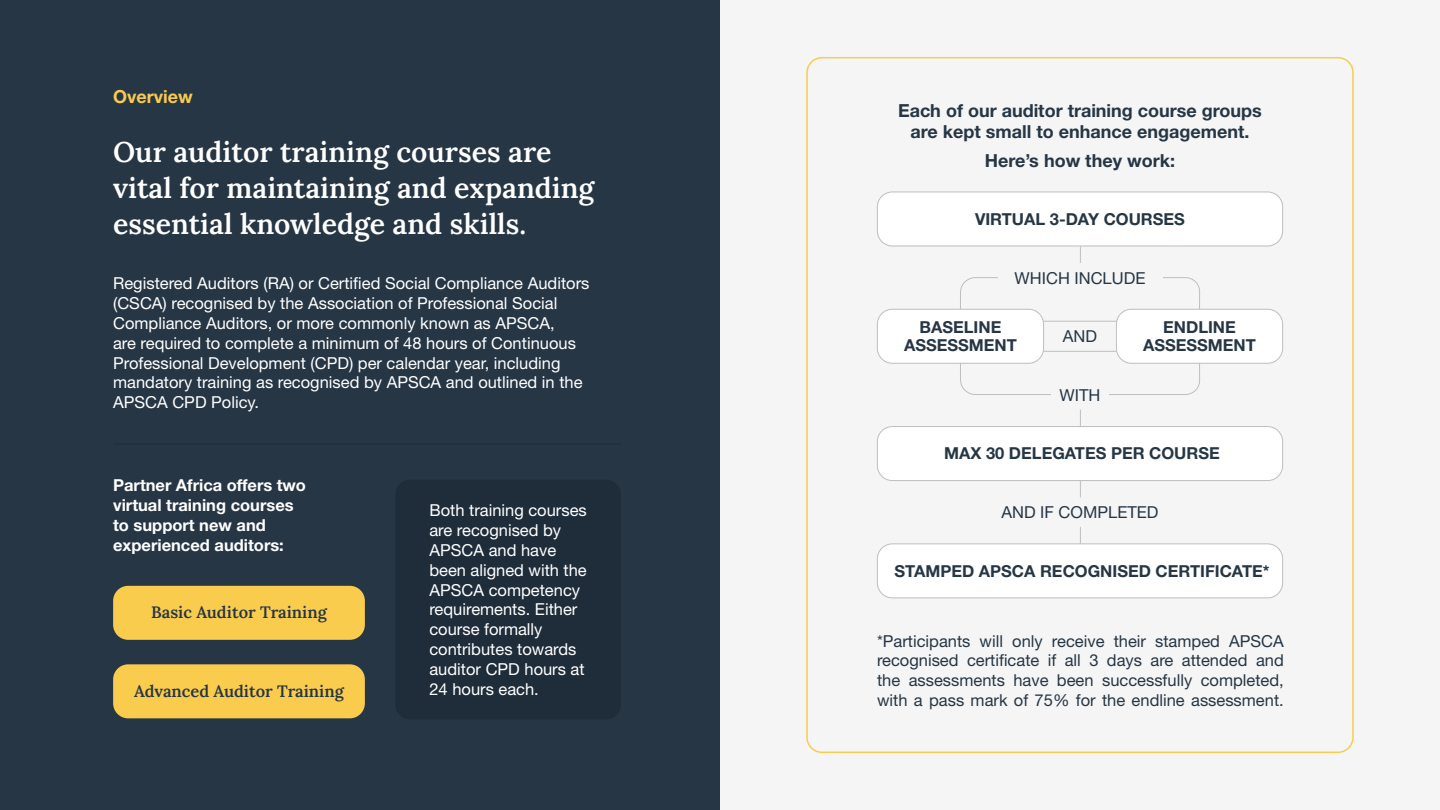
<style>
.page{position:relative;width:1440px;height:810px;background:#fff}
.page>*{position:absolute;margin:0;border:0;box-sizing:border-box;transform-origin:0 0}
.t1{font:600 28.5px/36px "Lora";color:#fff}
.t2{font:700 18px/21.6px "Helvetica Neue LT Std";color:#263645;text-align:center}
.t3{font:700 18px "Helvetica Neue LT Std";color:#facc4d}
.t4{font:16.5px/19.8px "Helvetica Neue LT Std";color:#fff}
.t5{font:16.5px/19.8px "Helvetica Neue LT Std";color:#263645;text-align:justify}
.t6{font:700 16.5px/18.3px "Helvetica Neue LT Std";color:#263645;text-align:center}
.t7{font:700 16.5px/19.8px "Helvetica Neue LT Std";color:#fff}
.t8{font:600 16.5px "Lora";color:#263645}
</style>
<div class="page">
<div style="left:720px;top:0;width:720px;height:810px;background:#f5f5f5"></div>
<div style="left:0;top:0;width:720px;height:810px;background:#263645"></div>
<div style="left:395px;top:480px;width:226px;height:239px;background:#1f2d3b;border-radius:15px"></div>
<div style="left:113px;top:586px;width:252px;height:54px;background:#facc4d;border-radius:15px"></div>
<div style="left:113px;top:664px;width:252px;height:54px;background:#facc4d;border-radius:15px"></div>
<div style="left:877px;top:192px;width:406px;height:54px;background:#fff;border-radius:15px"></div>
<div style="left:877px;top:192px;width:406px;height:54px;border:1px solid #bcbec0;border-radius:15px"></div>
<div style="left:877px;top:427px;width:406px;height:54px;background:#fff;border-radius:15px"></div>
<div style="left:877px;top:426px;width:406px;height:55px;border:1px solid #bcbec0;border-radius:15px"></div>
<div style="left:877px;top:544px;width:406px;height:54px;background:#fff;border-radius:15px"></div>
<div style="left:877px;top:543px;width:406px;height:55px;border:1px solid #bcbec0;border-radius:15px"></div>
<div style="left:877px;top:309px;width:167px;height:54px;background:#fff;border-radius:15px"></div>
<div style="left:877px;top:309px;width:167px;height:55px;border:1px solid #bcbec0;border-radius:15px"></div>
<div style="left:1116px;top:309px;width:167px;height:54px;background:#fff;border-radius:15px"></div>
<div style="left:1116px;top:309px;width:167px;height:55px;border:1px solid #bcbec0;border-radius:15px"></div>
<svg style="left:1080px;top:246px;width:1px;height:17px"></svg>
<svg style="left:1080px;top:410px;width:1px;height:16px"></svg>
<svg style="left:1080px;top:481px;width:1px;height:17px"></svg>
<svg style="left:1080px;top:527px;width:1px;height:16px"></svg>
<hr style="left:1044px;top:321px;width:72px;height:1px;background:#bcbec0">
<hr style="left:1044px;top:351px;width:72px;height:1px;background:#bcbec0">
<svg style="left:960px;top:277px;width:240px;height:33px"></svg>
<svg style="left:960px;top:363px;width:240px;height:32px"></svg>
<div style="left:998px;top:272px;width:164px;height:12px;background:#f5f5f5"></div>
<div style="left:1051px;top:389px;width:58px;height:12px;background:#f5f5f5"></div>
<p class="t3" style="left:113px;top:86px;width:81px">Overview</p>
<h1 class="t1" style="left:113px;top:132px;width:483px">Our auditor training courses are vital for maintaining and expanding essential knowledge and skills.</h1>
<p class="t4" style="left:113px;top:273px;width:478px">Registered Auditors (RA) or Certified Social Compliance Auditors (CSCA) recognised by the Association of Professional Social Compliance Auditors, or more commonly known as APSCA,<br>are required to complete a minimum of 48 hours of Continuous Professional Development (CPD) per calendar year, including mandatory training as recognised by APSCA and outlined in the APSCA CPD Policy.</p>
<p class="t7" style="left:113px;top:475px;width:194px">Partner Africa offers two virtual training courses to support new and experienced auditors:</p>
<p class="t8" style="left:151px;top:600px;width:177px">Basic Auditor Training</p>
<p class="t8" style="left:134px;top:679px;width:211px">Advanced Auditor Training</p>
<p class="t4" style="left:429px;top:500px;width:159px">Both training courses are recognised by<br>APSCA and have been aligned with the<br>APSCA competency requirements. Either course formally contributes towards auditor CPD hours at<br>24 hours each.</p>
<p class="t2" style="left:898px;top:99px;width:365px">Each of our auditor training course groups are kept small to enhance engagement.</p>
<p class="t2" style="left:985px;top:149px;width:192px">Here’s how they work:</p>
<p class="t6" style="left:975px;top:209px;width:211px">VIRTUAL 3-DAY COURSES</p>
<p class="t5" style="left:1015px;top:268px;width:132px">WHICH INCLUDE</p>
<p class="t6" style="left:904px;top:318px;width:114px">BASELINE<br>ASSESSMENT</p>
<p class="t5" style="left:1063px;top:326px;width:36px">AND</p>
<p class="t5" style="left:1060px;top:385px;width:42px">WITH</p>
<p class="t6" style="left:1143px;top:318px;width:114px">ENDLINE<br>ASSESSMENT</p>
<p class="t6" style="left:944px;top:444px;width:277px">MAX 30 DELEGATES PER COURSE</p>
<p class="t5" style="left:1002px;top:502px;width:159px">AND IF COMPLETED</p>
<p class="t6" style="left:895px;top:561px;width:376px">STAMPED APSCA RECOGNISED CERTIFICATE*</p>
<p class="t5" style="left:877px;top:631px;width:408px">*Participants will only receive their stamped APSCA recognised certificate if all 3 days are attended and the assessments have been successfully completed, with a pass mark of 75% for the endline assessment.</p>
</div>
